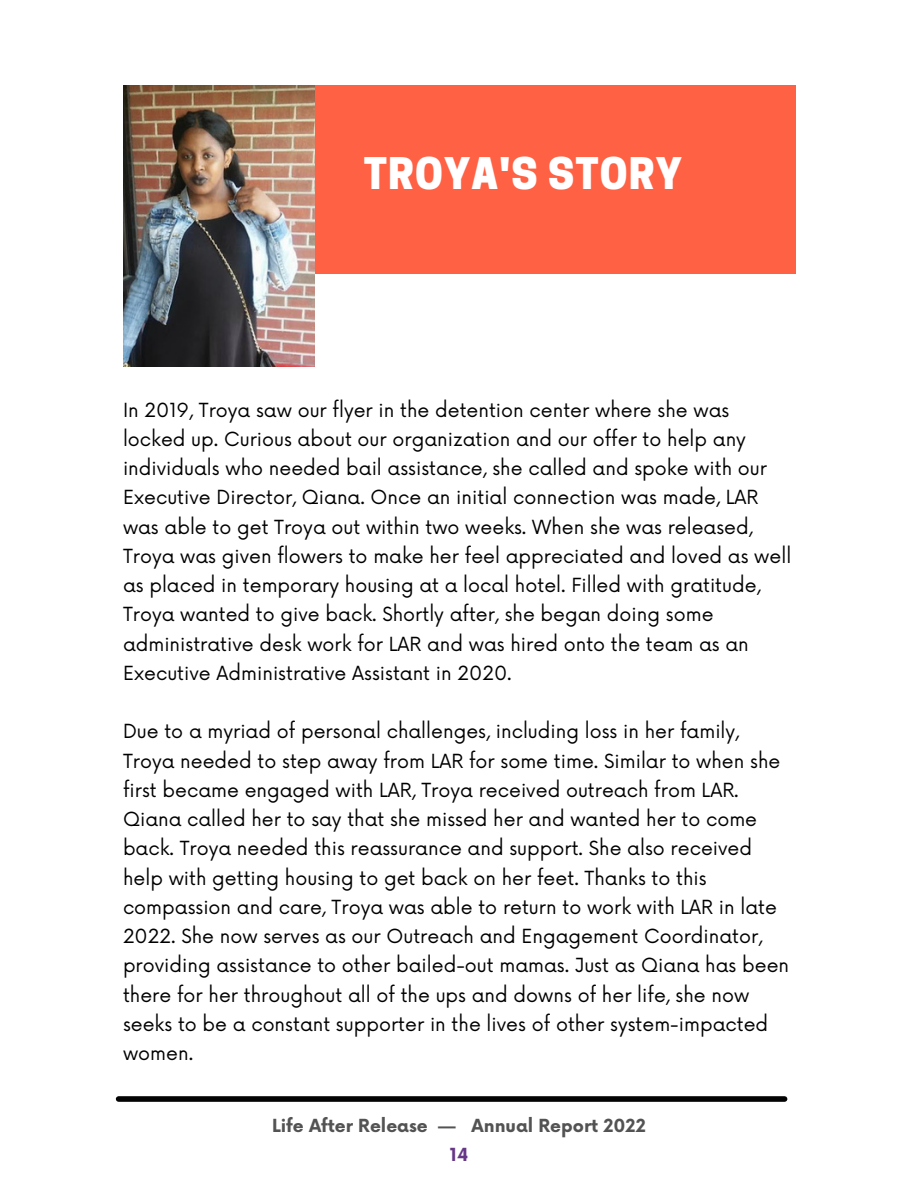
<style>
.page{position:relative;width:918px;height:1188px;background:#fff}
.page>*{position:absolute;margin:0;border:0;box-sizing:border-box;transform-origin:0 0}
.t1{font:800 40.95px "Cooper Hewitt";letter-spacing:.025em;color:#fff}
.t2{font:18.9px/29.2px "Now";color:#000}
.t3{font:700 17.55px "Now";color:#535353}
.t4{font:700 17.55px "Now";color:#673787}
</style>
<div class="page">
<div style="left:251px;top:85px;width:545px;height:189px;background:#ff6145"></div>
<img style="left:123px;top:85px;width:191px;height:282px">
<div style="left:119px;top:1096px;width:666px;height:6px;background:#030303"></div>
<h1 class="t1" style="left:364px;top:158px;width:320px">TROYA'S STORY</h1>
<p class="t2" style="left:123px;top:396px;width:670px">In 2019, Troya saw our flyer in the detention center where she was locked up. Curious about our organization and our offer to help any individuals who needed bail assistance, she called and spoke with our Executive Director, Qiana. Once an initial connection was made, LAR was able to get Troya out within two weeks. When she was released, Troya was given flowers to make her feel appreciated and loved as well as placed in temporary housing at a local hotel. Filled with gratitude, Troya wanted to give back. Shortly after, she began doing some administrative desk work for LAR and was hired onto the team as an Executive Administrative Assistant in 2020.</p>
<p class="t2" style="left:123px;top:718px;width:668px">Due to a myriad of personal challenges, including loss in her family, Troya needed to step away from LAR for some time. Similar to when she first became engaged with LAR, Troya received outreach from LAR.<br>Qiana called her to say that she missed her and wanted her to come back. Troya needed this reassurance and support. She also received help with getting housing to get back on her feet. Thanks to this compassion and care, Troya was able to return to work with LAR in late 2022. She now serves as our Outreach and Engagement Coordinator, providing assistance to other bailed-out mamas. Just as Qiana has been there for her throughout all of the ups and downs of her life, she now seeks to be a constant supporter in the lives of other system-impacted women.</p>
<p class="t3" style="left:272px;top:1116px;width:375px">Life After Release — Annual Report 2022</p>
<p class="t4" style="left:450px;top:1145px;width:20px">14</p>
</div>
